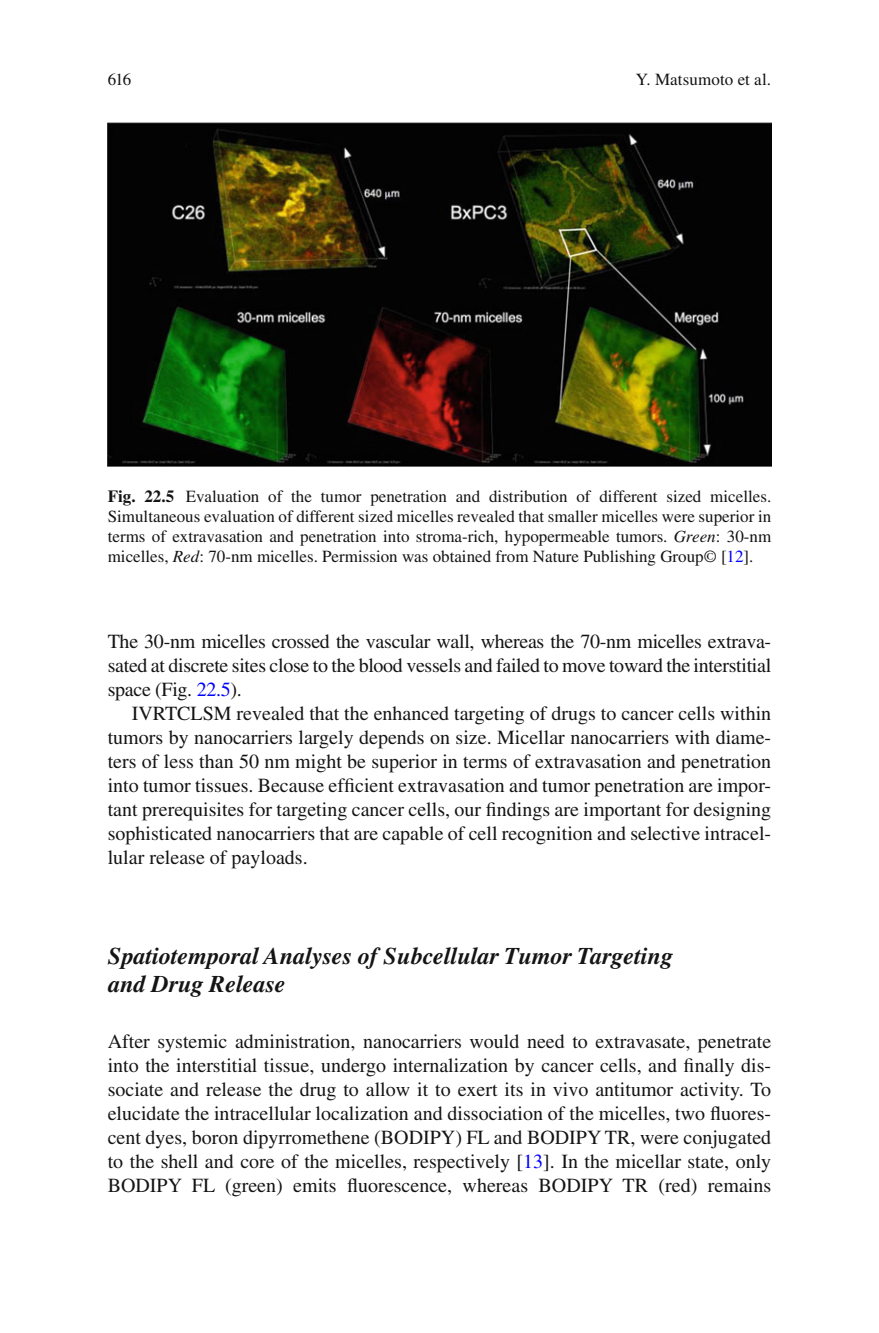
<style>
.page{position:relative;width:879px;height:1333px;background:#fff}
.page>*{position:absolute;margin:0;border:0;box-sizing:border-box;transform-origin:0 0}
.t1{font:italic 700 24px/28px "Times";color:#131413}
.t2{font:20px/24px "Times";color:#131413;text-align:justify}
.t3{font:17px/20px "Times";color:#131413;text-align:justify}
.s1{font-weight:700}
.s2{font-style:italic}
.s3{color:#00f}
</style>
<div class="page">
<img style="left:108px;top:122px;width:663px;height:344px">
<p class="t3" style="left:108px;top:71px;width:25px">616</p>
<p class="t3" style="left:636px;top:71px;width:137px">Y. Matsumoto et al.</p>
<p class="t3" style="left:108px;top:487px;width:665px"><span class="s1">Fig. 22.5</span> Evaluation of the tumor penetration and distribution of different sized micelles.<br>Simultaneous evaluation of different sized micelles revealed that smaller micelles were superior in terms of extravasation and penetration into stroma-rich, hypopermeable tumors. <span class="s2">Green</span> : 30-nm micelles, <span class="s2">Red</span> : 70-nm micelles. Permission was obtained from Nature Publishing Group© [ <span class="s3">12</span> ].</p>
<p class="t2" style="left:108px;top:631px;width:665px">The 30-nm micelles crossed the vascular wall, whereas the 70-nm micelles extrava&shy;sated at discrete sites close to the blood vessels and failed to move toward the interstitial space (Fig. <span class="s3">22.5</span> ).</p>
<p class="t2" style="left:108px;top:703px;width:665px;text-indent:24px">IVRTCLSM revealed that the enhanced targeting of drugs to cancer cells within tumors by nanocarriers largely depends on size. Micellar nanocarriers with diame&shy;ters of less than 50 nm might be superior in terms of extravasation and penetration into tumor tissues. Because efficient extravasation and tumor penetration are impor&shy;tant prerequisites for targeting cancer cells, our findings are important for designing sophisticated nanocarriers that are capable of cell recognition and selective intracel&shy;lular release of payloads.</p>
<p class="t1" style="left:108px;top:944px;width:566px">Spatiotemporal Analyses of Subcellular Tumor Targeting and Drug Release</p>
<p class="t2" style="left:108px;top:1031px;width:665px">After systemic administration, nanocarriers would need to extravasate, penetrate into the interstitial tissue, undergo internalization by cancer cells, and finally dis&shy;sociate and release the drug to allow it to exert its in vivo antitumor activity. To elucidate the intracellular localization and dissociation of the micelles, two fluores&shy;cent dyes, boron dipyrromethene (BODIPY) FL and BODIPY TR, were conjugated to the shell and core of the micelles, respectively [ <span class="s3">13</span> ]. In the micellar state, only BODIPY FL (green) emits fluorescence, whereas BODIPY TR (red) remains</p>
</div>
